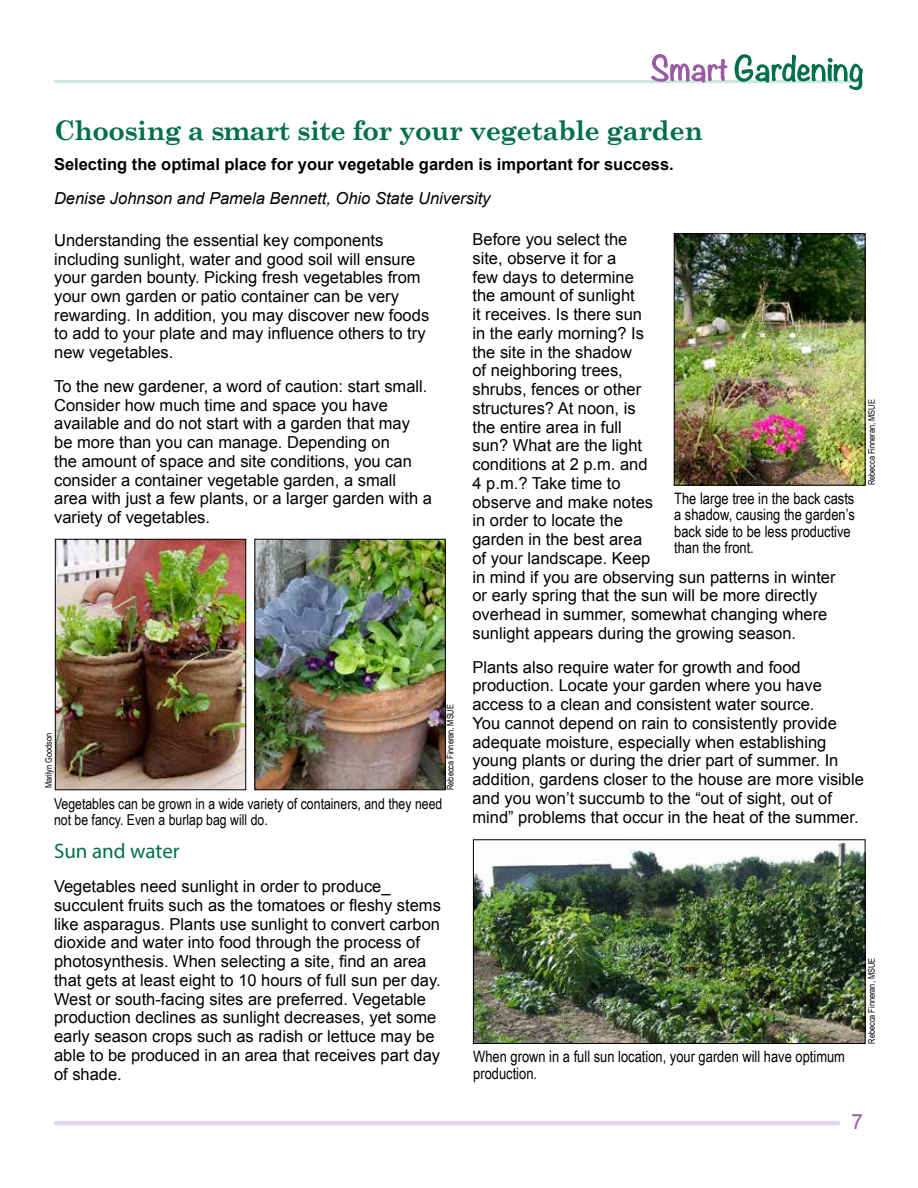
<style>
.page{position:relative;width:918px;height:1188px;background:#fff}
.page>*{position:absolute;margin:0;border:0;box-sizing:border-box;transform-origin:0 0}
.t1{font:700 27px "Century Schoolbook";letter-spacing:-.02em;color:#00704a}
.t2{font:21px "Myriad Pro";color:#00704a}
.t3{font:21px "Arial";color:#9b5ba4}
.t4{font:16.5px/18.8px "Arial";color:#000}
.t5{font:700 16.5px "Arial";color:#000}
.t6{font:italic 16.5px "Arial";color:#000}
.t7{font:15.75px/16.5px "Arial Narrow";color:#000}
.t8{font:15px/16.5px "Arial Narrow";color:#000}
.t9{font:9px "Arial Narrow";color:#000}
</style>
<div class="page">
<hr style="left:55px;top:80px;width:807px;height:3px;background:#cbe8db">
<svg style="left:651px;top:54px;width:77px;height:29px"></svg>
<svg style="left:735px;top:54px;width:128px;height:36px"></svg>
<hr style="left:56px;top:1121px;width:782px;height:4px;background:#e2d6ea">
<img style="left:57px;top:541px;width:187px;height:247px">
<div style="left:55px;top:539px;width:191px;height:251px;border:1px solid #000"></div>
<img style="left:257px;top:541px;width:187px;height:247px">
<div style="left:255px;top:539px;width:191px;height:251px;border:1px solid #000"></div>
<img style="left:676px;top:236px;width:187px;height:247px">
<div style="left:674px;top:234px;width:191px;height:251px;border:1px solid #000"></div>
<img style="left:475px;top:842px;width:388px;height:200px">
<div style="left:473px;top:840px;width:392px;height:204px;border:1px solid #000"></div>
<h1 class="t1" style="left:54px;top:109px;width:650px">Choosing a smart site for your vegetable garden</h1>
<p class="t5" style="left:54px;top:153px;width:621px">Selecting the optimal place for your vegetable garden is important for success.</p>
<p class="t6" style="left:54px;top:187px;width:438px">Denise Johnson and Pamela Bennett, Ohio State University</p>
<p class="t4" style="left:54px;top:231px;width:377px">Understanding the essential key components including sunlight, water and good soil will ensure your garden bounty. Picking fresh vegetables from your own garden or patio container can be very rewarding. In addition, you may discover new foods to add to your plate and may influence others to try new vegetables.</p>
<p class="t4" style="left:54px;top:377px;width:379px">To the new gardener, a word of caution: start small.<br>Consider how much time and space you have available and do not start with a garden that may be more than you can manage. Depending on<br>the amount of space and site conditions, you can consider a container vegetable garden, a small area with just a few plants, or a larger garden with a variety of vegetables.</p>
<p class="t4" style="left:472px;top:230px;width:365px">Before you select the<br>site, observe it for a<br>few days to determine<br>the amount of sunlight<br>it receives. Is there sun<br>in the early morning? Is<br>the site in the shadow<br>of neighboring trees,<br>shrubs, fences or other<br>structures? At noon, is<br>the entire area in full<br>sun? What are the light<br>conditions at 2 p.m. and<br>4 p.m.? Take time to<br>observe and make notes<br>in order to locate the<br>garden in the best area<br>of your landscape. Keep<br>in mind if you are observing sun patterns in winter or early spring that the sun will be more directly overhead in summer, somewhat changing where sunlight appears during the growing season.</p>
<p class="t4" style="left:472px;top:658px;width:393px">Plants also require water for growth and food production. Locate your garden where you have access to a clean and consistent water source.<br>You cannot depend on rain to consistently provide adequate moisture, especially when establishing young plants or during the drier part of summer. In addition, gardens closer to the house are more visible and you won’t succumb to the “out of sight, out of mind” problems that occur in the heat of the summer.</p>
<p class="t9" style="left:865px;top:485px;width:87px;rotate:-90deg">Rebecca Finneran, MSUE</p>
<p class="t7" style="left:674px;top:490px;width:182px">The large tree in the back casts a shadow, causing the garden’s back side to be less productive than the front.</p>
<p class="t9" style="left:444px;top:790px;width:87px;rotate:-90deg">Rebecca Finneran, MSUE</p>
<p class="t9" style="left:42px;top:788px;width:57px;rotate:-90deg">Marilyn Goodson</p>
<p class="t8" style="left:54px;top:795px;width:390px">Vegetables can be grown in a wide variety of containers, and they need not be fancy. Even a burlap bag will do.</p>
<p class="t2" style="left:54px;top:838px;width:127px">Sun and water</p>
<p class="t4" style="left:54px;top:877px;width:388px">Vegetables need sunlight in order to produce_ succulent fruits such as the tomatoes or fleshy stems like asparagus. Plants use sunlight to convert carbon dioxide and water into food through the process of photosynthesis. When selecting a site, find an area that gets at least eight to 10 hours of full sun per day.<br>West or south-facing sites are preferred. Vegetable production declines as sunlight decreases, yet some early season crops such as radish or lettuce may be able to be produced in an area that receives part day of shade.</p>
<p class="t7" style="left:473px;top:1048px;width:373px">When grown in a full sun location, your garden will have optimum production.</p>
<p class="t9" style="left:865px;top:1044px;width:87px;rotate:-90deg">Rebecca Finneran, MSUE</p>
<p class="t3" style="left:852px;top:1108px;width:13px">7</p>
</div>
